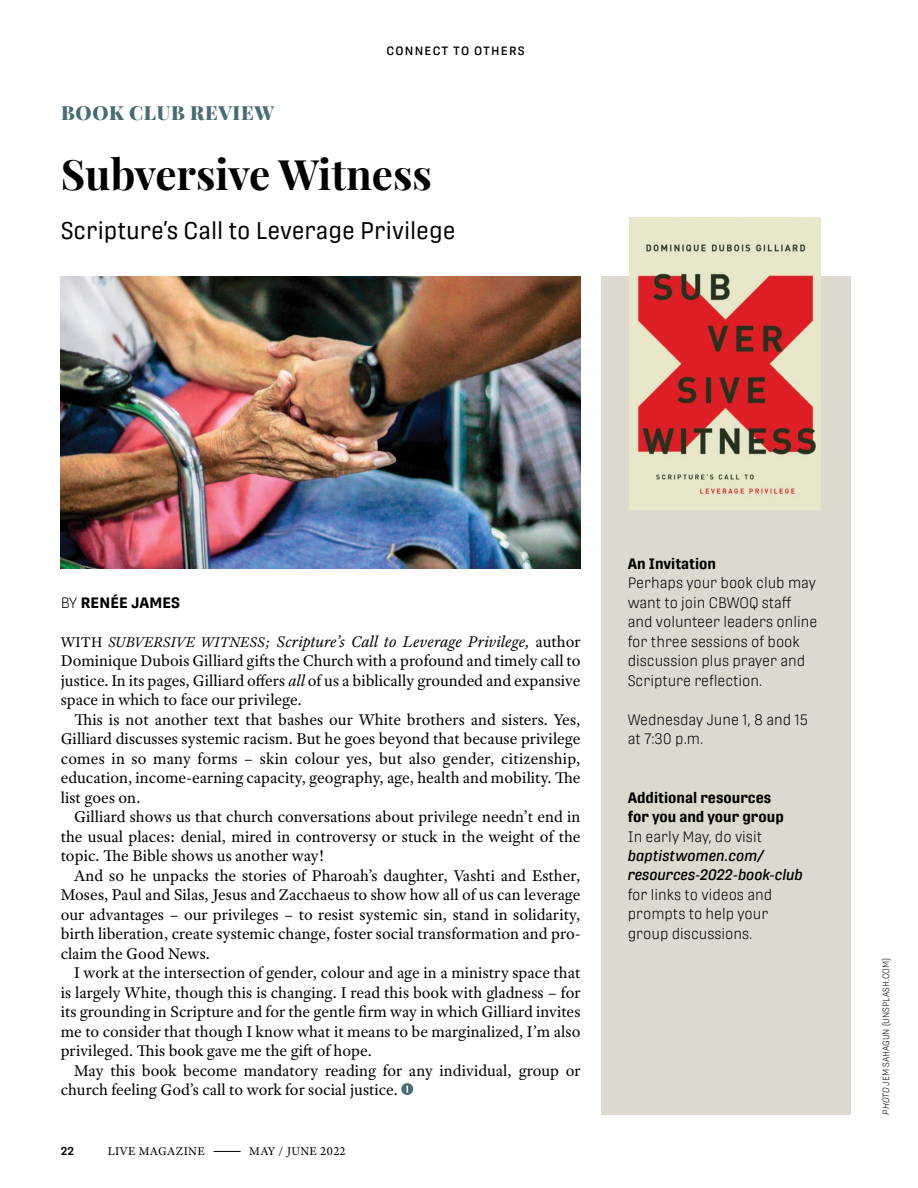
<style>
.page{position:relative;width:918px;height:1188px;background:#fff}
.page>*{position:absolute;margin:0;border:0;box-sizing:border-box;transform-origin:0 0}
.t1{font:700 42px "Playfair Display";color:#000}
.t2{font:24px "Protipo Narrow";color:#000}
.t3{font:900 19.5px "Playfair Display";letter-spacing:.04em;color:#476d72}
.t4{font:16.5px/19.5px "Adobe Text Pro";color:#000;text-align:justify}
.t5{font:300 15px/19.5px "Protipo Narrow";color:#000}
.t6{font:700 15px/19.5px "Protipo Narrow";color:#000}
.t7{font:italic 500 15px/19.5px "Protipo Narrow";letter-spacing:-.01em;color:#000}
.t8{font:700 15px "Protipo";letter-spacing:.01em;color:#000}
.t9{font:12px "Adobe Text Pro";letter-spacing:.02em;color:#000}
.t10{font:500 12px "Protipo";letter-spacing:.1em;color:#000}
.t11{font:600 11.25px "Protipo";color:#000}
.t12{font:300 9px "Protipo Narrow";color:#000}
.s1{font-weight:300}
.s2{font-size:15px}
.s3{font-style:italic;font-size:15px}
.s4{font-style:italic}
</style>
<div class="page">
<div style="left:601px;top:276px;width:249px;height:838px;background:#ddd9ce"></div>
<img style="left:630px;top:218px;width:191px;height:292px">
<img style="left:61px;top:276px;width:519px;height:292px">
<div style="left:401px;top:1083px;width:12px;height:12px;background:#476d72;border-radius:50%"></div>
<svg style="left:406px;top:1086px;width:3px;height:6px"></svg>
<svg style="left:214px;top:1151px;width:27px;height:1px"></svg>
<p class="t10" style="left:387px;top:44px;width:140px">CONNECT TO OTHERS</p>
<p class="t3" style="left:61px;top:97px;width:214px">BOOK CLUB REVIEW</p>
<h1 class="t1" style="left:61px;top:141px;width:373px">Subversive Witness</h1>
<h2 class="t2" style="left:61px;top:217px;width:396px">Scripture’s Call to Leverage Privilege</h2>
<p class="t8" style="left:61px;top:593px;width:121px"><span class="s1">BY</span> RENÉE JAMES</p>
<p class="t4" style="left:61px;top:631px;width:521px"><span class="s2">WITH</span> <span class="s3">SUBVERSIVE WITNESS;</span> <span class="s4">Scripture’s Call to Leverage Privilege,</span> author Dominique Dubois Gilliard gifts the Church with a profound and timely call to justice. In its pages, Gilliard offers <span class="s4">all</span> of us a biblically grounded and expansive space in which to face our privilege.</p>
<p class="t4" style="left:61px;top:709px;width:521px;text-indent:13px">This is not another text that bashes our White brothers and sisters. Yes, Gilliard discusses systemic racism. But he goes beyond that because privilege comes in so many forms – skin colour yes, but also gender, citizenship, education, income-earning capacity, geography, age, health and mobility. The list goes on.</p>
<p class="t4" style="left:61px;top:807px;width:521px;text-indent:13px">Gilliard shows us that church conversations about privilege needn’t end in the usual places: denial, mired in controversy or stuck in the weight of the topic. The Bible shows us another way!</p>
<p class="t4" style="left:61px;top:865px;width:521px;text-indent:13px">And so he unpacks the stories of Pharoah’s daughter, Vashti and Esther, Moses, Paul and Silas, Jesus and Zacchaeus to show how all of us can leverage our advantages – our privileges – to resist systemic sin, stand in solidarity, birth liberation, create systemic change, foster social transformation and pro&shy;claim the Good News.</p>
<p class="t4" style="left:61px;top:963px;width:521px;text-indent:13px">I work at the intersection of gender, colour and age in a ministry space that is largely White, though this is changing. I read this book with gladness – for its grounding in Scripture and for the gentle firm way in which Gilliard invites me to consider that though I know what it means to be marginalized, I’m also privileged. This book gave me the gift of hope.</p>
<p class="t4" style="left:61px;top:1060px;width:521px;text-indent:13px">May this book become mandatory reading for any individual, group or church feeling God’s call to work for social justice.</p>
<p class="t11" style="left:61px;top:1144px;width:15px">22</p>
<p class="t9" style="left:108px;top:1143px;width:99px">LIVE MAGAZINE</p>
<p class="t9" style="left:249px;top:1143px;width:98px">MAY / JUNE 2022</p>
<p class="t6" style="left:628px;top:553px;width:90px">An Invitation</p>
<p class="t5" style="left:628px;top:573px;width:191px">Perhaps your book club may want to join CBWOQ staff and volunteer leaders online for three sessions of book discussion plus prayer and<br>Scripture reflection.</p>
<p class="t5" style="left:628px;top:709px;width:182px">Wednesday June 1, 8 and 15 at 7:30 p.m.</p>
<p class="t6" style="left:628px;top:787px;width:158px">Additional resources for you and your group</p>
<p class="t5" style="left:628px;top:826px;width:136px">In early May, do visit</p>
<p class="t7" style="left:628px;top:846px;width:177px">baptistwomen.com/ resources-2022-book-club</p>
<p class="t5" style="left:628px;top:885px;width:146px">for links to videos and prompts to help your group discussions.</p>
<p class="t12" style="left:881px;top:1114px;width:158px;rotate:-90deg"><span class="s4">PHOTO</span> JEM SAHAGUN (UNSPLASH.COM)</p>
</div>
